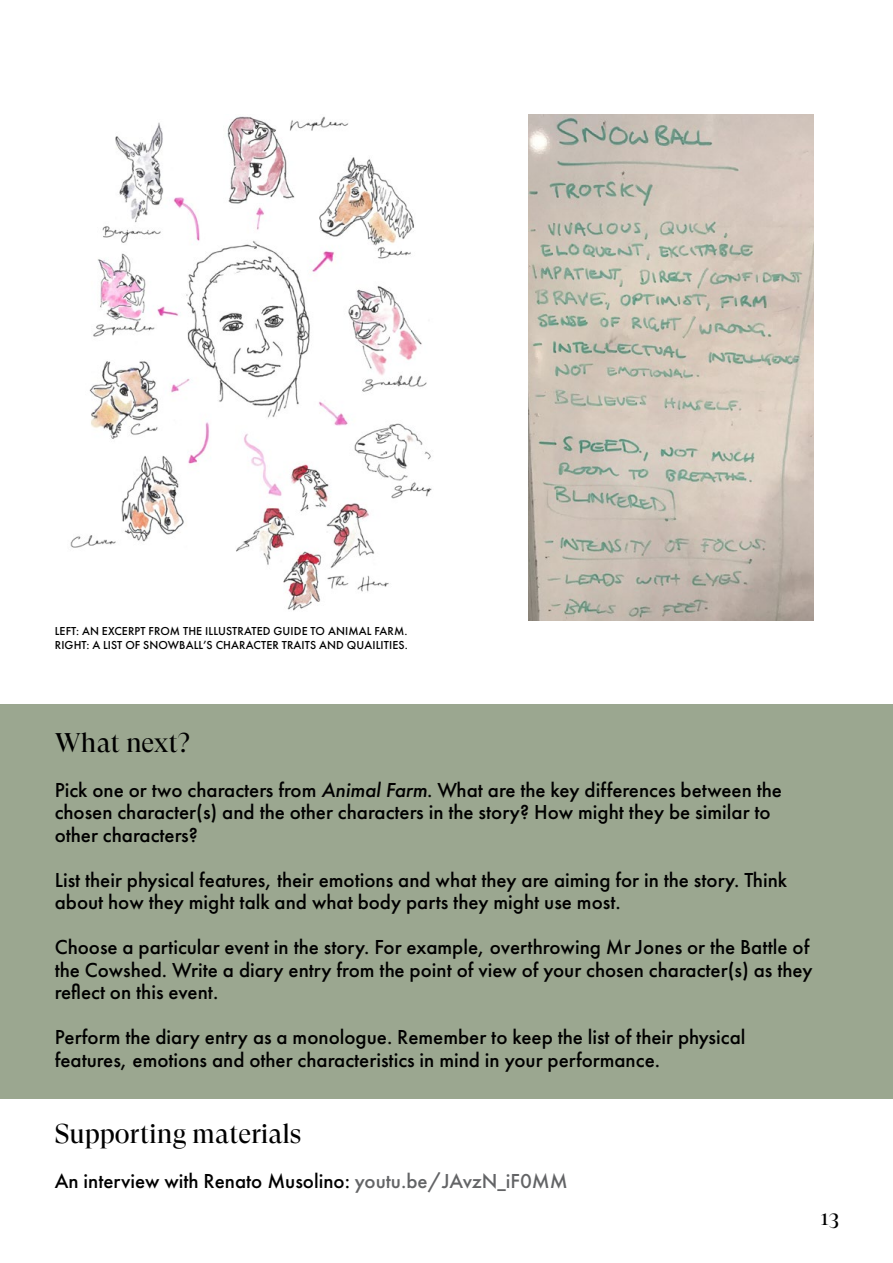
<style>
.page{position:relative;width:893px;height:1263px;background:#fff}
.page>*{position:absolute;margin:0;border:0;box-sizing:border-box;transform-origin:0 0}
.t1{font:27px "GT Super Display";color:#000}
.t2{font:500 21px/22.5px "Futura PT";color:#000}
.t3{font:21px "GT Super Display";color:#000}
.t4{font:500 12px/14.4px "Futura PT";letter-spacing:.01em;color:#000}
.s1{font-style:italic}
.s2{color:#636466}
</style>
<div class="page">
<div style="left:0;top:704px;width:893px;height:395px;background:#9ba790"></div>
<img style="left:70px;top:116px;width:362px;height:495px">
<img style="left:528px;top:115px;width:285px;height:505px">
<p class="t4" style="left:55px;top:623px;width:354px">Left: An excerpt from the illustrated guide to animal farm.<br>Right: A list of snowball’s character traits and quailities.</p>
<p class="t1" style="left:55px;top:728px;width:137px">What next?</p>
<p class="t2" style="left:55px;top:779px;width:729px">Pick one or two characters from <span class="s1">Animal Farm</span>. What are the key differences between the chosen character(s) and the other characters in the story? How might they be similar to other characters?</p>
<p class="t2" style="left:55px;top:869px;width:734px">List their physical features, their emotions and what they are aiming for in the story. Think about how they might talk and what body parts they might use most.</p>
<p class="t2" style="left:55px;top:936px;width:759px">Choose a particular event in the story. For example, overthrowing Mr Jones or the Battle of the Cowshed. Write a diary entry from the point of view of your chosen character(s) as they reflect on this event.</p>
<p class="t2" style="left:55px;top:1026px;width:692px">Perform the diary entry as a monologue. Remember to keep the list of their physical features, emotions and other characteristics in mind in your performance.</p>
<p class="t1" style="left:55px;top:1119px;width:248px">Supporting materials</p>
<p class="t2" style="left:55px;top:1169px;width:495px">An interview with Renato Musolino: <span class="s2">youtu.be/JAvzN_iF0MM</span></p>
<p class="t3" style="left:821px;top:1207px;width:20px">13</p>
</div>
